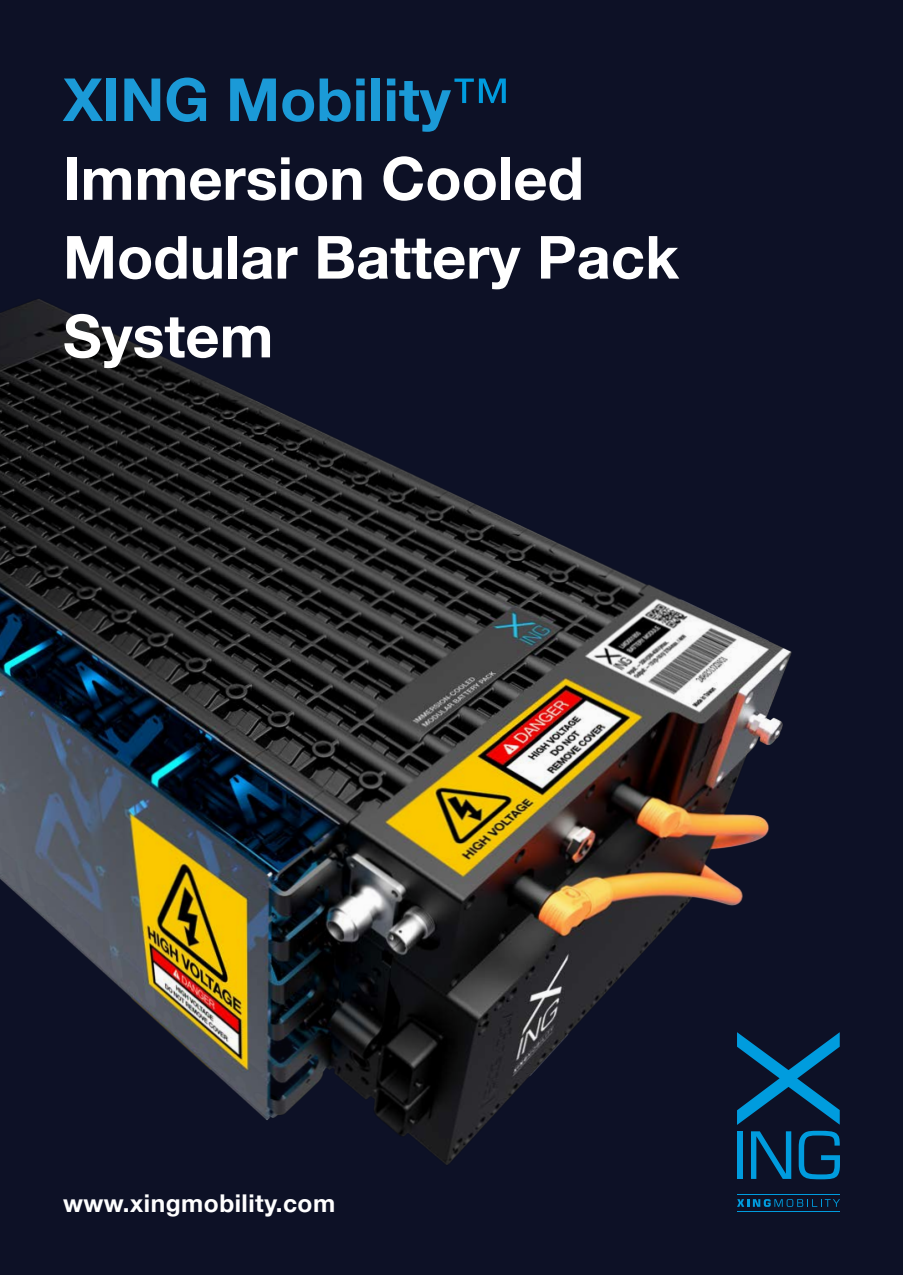
<style>
.page{position:relative;width:903px;height:1275px;background:#0d1126}
.page>*{position:absolute;margin:0;border:0;box-sizing:border-box;transform-origin:0 0}
.t1{font:700 59.5px/78.8px "Helvetica Neue";color:#fff}
.t2{font:700 59.5px "Helvetica Neue";color:#1b9ad7}
.t3{font:700 24.5px "Helvetica Neue";letter-spacing:.02em;color:#fff}
.s1{font-weight:400;color:#009cde}
</style>
<div class="page">
<img style="left:0;top:299px;width:829px;height:881px">
<svg style="left:737px;top:1032px;width:103px;height:93px"></svg>
<div style="left:737px;top:1131px;width:5px;height:48px;background:#009cde"></div>
<svg style="left:751px;top:1131px;width:40px;height:48px"></svg>
<svg style="left:799px;top:1131px;width:41px;height:48px"></svg>
<svg style="left:737px;top:1199px;width:103px;height:8px"></svg>
<hr style="left:737px;top:1194px;width:103px;height:1px;background:#009cde">
<hr style="left:737px;top:1211px;width:103px;height:1px;background:#009cde">
<p class="t2" style="left:63px;top:53px;width:448px">XING Mobility<span class="s1">™</span></p>
<p class="t1" style="left:63px;top:141px;width:522px">Immersion Cooled</p>
<p class="t1" style="left:63px;top:220px;width:617px">Modular Battery Pack<br>System</p>
<p class="t3" style="left:63px;top:1184px;width:274px">www.xingmobility.com</p>
</div>
